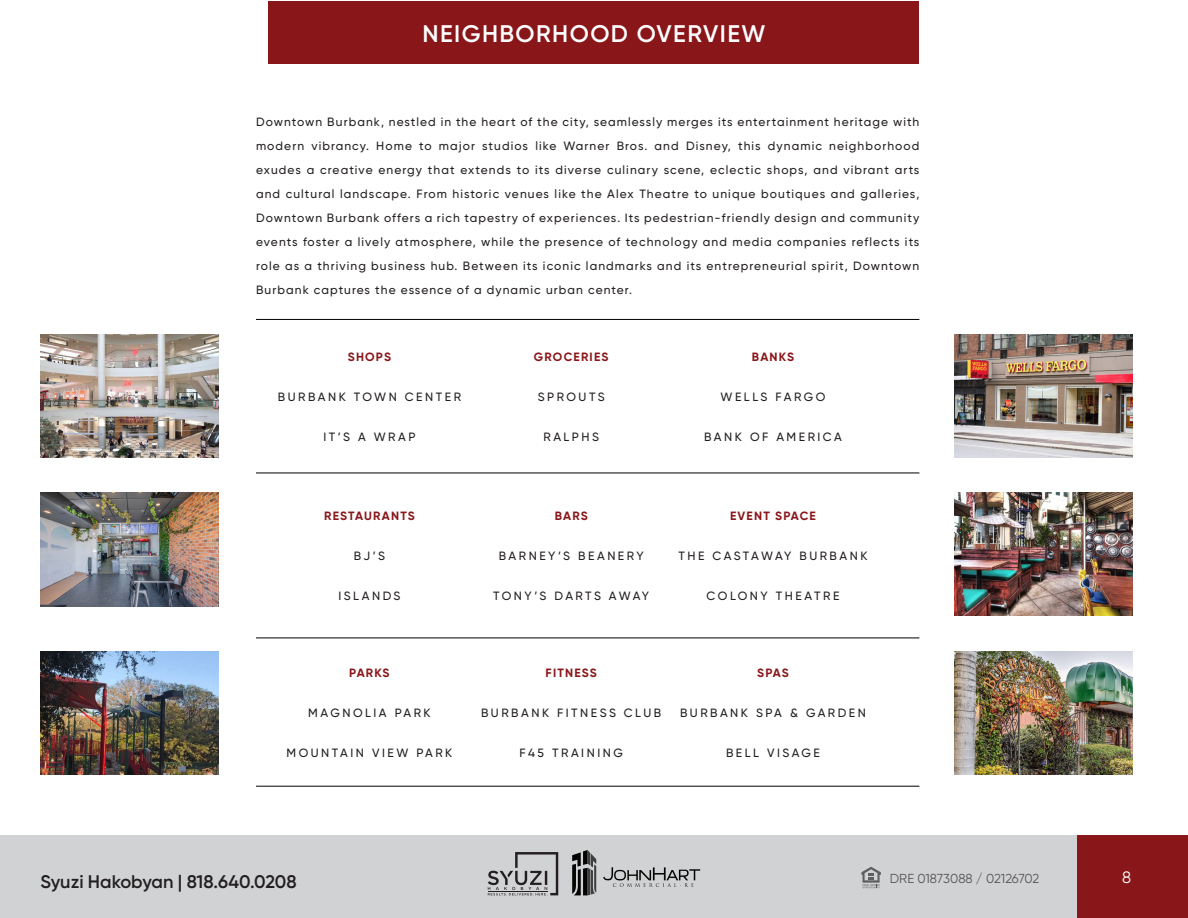
<style>
.page{position:relative;width:1188px;height:918px;background:#fff}
.page>*{position:absolute;margin:0;border:0;box-sizing:border-box;transform-origin:0 0}
.t1{font:600 24px "Gilroy";letter-spacing:.06em;color:#fff}
.t2{font:600 18.3px "Gilroy";color:#231f20}
.t3{font:16.5px "Gilroy";color:#fff}
.t4{font:13.05px "Gilroy";color:#231f20}
.t5{font:500 12px/24px "Gilroy";letter-spacing:.09em;color:#231f20;text-align:justify}
.t6{font:500 12px "Gilroy";letter-spacing:.21em;color:#231f20}
.t7{font:700 12px "Gilroy";letter-spacing:.1em;color:#891619}
.t8{font:500 12px "Gilroy";letter-spacing:.21em;color:#231f20}
.t9{font:500 12px "Gilroy";letter-spacing:.185em;color:#231f20}
.t10{font:500 12px "Gilroy";letter-spacing:.205em;color:#231f20}
.t11{font:700 12px "Gilroy";letter-spacing:.095em;color:#891619}
</style>
<div class="page">
<div style="left:1076px;top:836px;width:112px;height:82px;background:#891619"></div>
<div style="left:0;top:836px;width:1076px;height:82px;background:#d1d2d4"></div>
<svg style="left:488px;top:852px;width:70px;height:43px"></svg>
<svg style="left:572px;top:850px;width:24px;height:45px"></svg>
<svg style="left:603px;top:867px;width:97px;height:20px"></svg>
<svg style="left:861px;top:867px;width:20px;height:21px"></svg>
<div style="left:269px;top:1px;width:650px;height:63px;background:#891619"></div>
<hr style="left:256px;top:473px;width:663px;height:1px;background:#000">
<hr style="left:256px;top:319px;width:663px;height:1px;background:#000">
<hr style="left:256px;top:786px;width:663px;height:1px;background:#000">
<hr style="left:256px;top:638px;width:663px;height:1px;background:#000">
<img style="left:40px;top:335px;width:179px;height:123px">
<img style="left:954px;top:335px;width:178px;height:123px">
<img style="left:40px;top:493px;width:179px;height:113px">
<img style="left:954px;top:493px;width:178px;height:123px">
<img style="left:40px;top:652px;width:179px;height:123px">
<img style="left:954px;top:652px;width:178px;height:123px">
<p class="t1" style="left:422px;top:19px;width:345px">NEIGHBORHOOD OVERVIEW</p>
<p class="t5" style="left:256px;top:110px;width:665px">Downtown Burbank, nestled in the heart of the city, seamlessly merges its entertainment heritage with modern vibrancy. Home to major studios like Warner Bros. and Disney, this dynamic neighborhood exudes a creative energy that extends to its diverse culinary scene, eclectic shops, and vibrant arts and cultural landscape. From historic venues like the Alex Theatre to unique boutiques and galleries, Downtown Burbank offers a rich tapestry of experiences. Its pedestrian-friendly design and community events foster a lively atmosphere, while the presence of technology and media companies reflects its role as a thriving business hub. Between its iconic landmarks and its entrepreneurial spirit, Downtown Burbank captures the essence of a dynamic urban center.</p>
<p class="t11" style="left:348px;top:349px;width:45px">SHOPS</p>
<p class="t7" style="left:534px;top:349px;width:76px">GROCERIES</p>
<p class="t7" style="left:752px;top:349px;width:44px">BANKS</p>
<p class="t8" style="left:278px;top:389px;width:185px">BURBANK TOWN CENTER</p>
<p class="t10" style="left:538px;top:389px;width:68px">SPROUTS</p>
<p class="t6" style="left:721px;top:389px;width:106px">WELLS FARGO</p>
<p class="t5" style="left:323px;top:425px;width:94px">IT’S A WRAP</p>
<p class="t5" style="left:543px;top:425px;width:57px">RALPHS</p>
<p class="t6" style="left:704px;top:429px;width:139px">BANK OF AMERICA</p>
<p class="t7" style="left:324px;top:508px;width:92px">RESTAURANTS</p>
<p class="t7" style="left:555px;top:508px;width:35px">BARS</p>
<p class="t7" style="left:730px;top:508px;width:87px">EVENT SPACE</p>
<p class="t6" style="left:354px;top:549px;width:32px">BJ’S</p>
<p class="t6" style="left:499px;top:549px;width:146px">BARNEY’S BEANERY</p>
<p class="t6" style="left:678px;top:549px;width:191px">THE CASTAWAY BURBANK</p>
<p class="t6" style="left:338px;top:589px;width:63px">ISLANDS</p>
<p class="t9" style="left:493px;top:589px;width:157px">TONY’S DARTS AWAY</p>
<p class="t6" style="left:707px;top:589px;width:134px">COLONY THEATRE</p>
<p class="t7" style="left:349px;top:665px;width:42px">PARKS</p>
<p class="t7" style="left:546px;top:665px;width:53px">FITNESS</p>
<p class="t7" style="left:757px;top:665px;width:33px">SPAS</p>
<p class="t6" style="left:308px;top:705px;width:124px">MAGNOLIA PARK</p>
<p class="t6" style="left:481px;top:705px;width:182px">BURBANK FITNESS CLUB</p>
<p class="t6" style="left:680px;top:705px;width:187px">BURBANK SPA &amp; GARDEN</p>
<p class="t6" style="left:287px;top:745px;width:167px">MOUNTAIN VIEW PARK</p>
<p class="t6" style="left:520px;top:745px;width:105px">F45 TRAINING</p>
<p class="t6" style="left:726px;top:745px;width:95px">BELL VISAGE</p>
<h2 class="t2" style="left:40px;top:871px;width:258px">Syuzi Hakobyan | 818.640.0208</h2>
<p class="t4" style="left:890px;top:870px;width:151px">DRE 01873088 / 02126702</p>
<h3 class="t3" style="left:1122px;top:868px;width:11px">8</h3>
</div>
